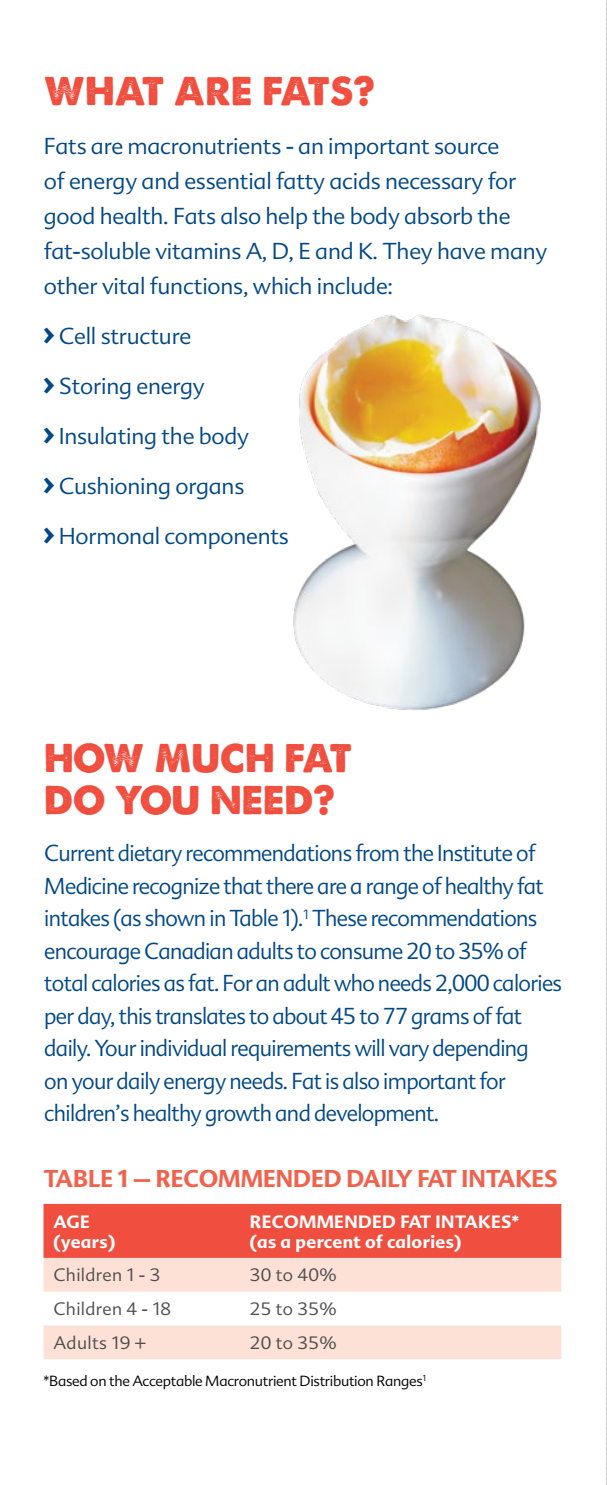
<style>
.page{position:relative;width:607px;height:1485px;background:#fff}
.page>*{position:absolute;margin:0;border:0;box-sizing:border-box;transform-origin:0 0}
.t1{font:38px/42.5px "A Loveof Thunder Full";color:#f04e3e}
.t2{font:700 23.75px "Advert";color:#f1624d;scale:.96 1}
.t3{font:300 22.5px/32.5px "Advert";letter-spacing:-.03em;color:#004785;scale:.95 1}
.t4{font:300 22.5px/35px "Advert";letter-spacing:-.01em;color:#004785}
.t5{font:700 17.5px/20px "Advert";letter-spacing:.02em;color:#fff}
.t6{font:300 17.5px "Advert";letter-spacing:.02em;color:#4d4d4f}
.t7{font:300 14.5px "Advert";letter-spacing:-.02em;color:#000}
.s1{font-weight:700;font-size:32.5px}
</style>
<div class="page">
<img style="left:293px;top:314px;width:248px;height:396px">
<div style="left:43px;top:1204px;width:518px;height:54px;background:#f04e3e"></div>
<svg style="left:43px;top:1258px;width:518px;height:101px;fill:#fde1d6"></svg>
<svg style="left:606px;top:0;width:1px;height:1485px"></svg>
<h1 class="t1" style="left:44px;top:69px;width:332px">WHAT ARE FATS?</h1>
<p class="t4" style="left:44px;top:129px;width:505px">Fats are macronutrients - an important source<br>of energy and essential fatty acids necessary for good health. Fats also help the body absorb the fat-soluble vitamins A, D, E and K. They have many other vital functions, which include:</p>
<p class="t4" style="left:44px;top:319px;width:149px"><span class="s1">›</span> Cell structure</p>
<p class="t4" style="left:44px;top:369px;width:162px"><span class="s1">›</span> Storing energy</p>
<p class="t4" style="left:44px;top:418px;width:207px"><span class="s1">›</span> Insulating the body</p>
<p class="t4" style="left:44px;top:468px;width:202px"><span class="s1">›</span> Cushioning organs</p>
<p class="t4" style="left:44px;top:518px;width:246px"><span class="s1">›</span> Hormonal components</p>
<h1 class="t1" style="left:44px;top:736px;width:309px">HOW MUCH FAT<br>DO YOU NEED?</h1>
<p class="t3" style="left:44px;top:837px;width:546px">Current dietary recommendations from the Institute of Medicine recognize that there are a range of healthy fat intakes (as shown in Table 1).<sup>1</sup> These recommendations encourage Canadian adults to consume 20 to 35% of total calories as fat. For an adult who needs 2,000 calories per day, this translates to about 45 to 77 grams of fat daily. Your individual requirements will vary depending<br>on your daily energy needs. Fat is also important for children’s healthy growth and development.</p>
<p class="t2" style="left:43px;top:1164px;width:537px">TABLE 1 – RECOMMENDED DAILY FAT INTAKES</p>
<p class="t5" style="left:53px;top:1211px;width:63px">AGE (years)</p>
<p class="t5" style="left:250px;top:1211px;width:271px">RECOMMENDED FAT INTAKES* (as a percent of calories)</p>
<p class="t6" style="left:53px;top:1265px;width:108px">Children 1 - 3</p>
<p class="t6" style="left:250px;top:1265px;width:88px">30 to 40%</p>
<p class="t6" style="left:53px;top:1298px;width:119px">Children 4 - 18</p>
<p class="t6" style="left:250px;top:1298px;width:88px">25 to 35%</p>
<p class="t6" style="left:53px;top:1332px;width:94px">Adults 19 +</p>
<p class="t6" style="left:250px;top:1332px;width:88px">20 to 35%</p>
<p class="t7" style="left:43px;top:1372px;width:384px">*Based on the Acceptable Macronutrient Distribution Ranges<sup>1</sup></p>
</div>
